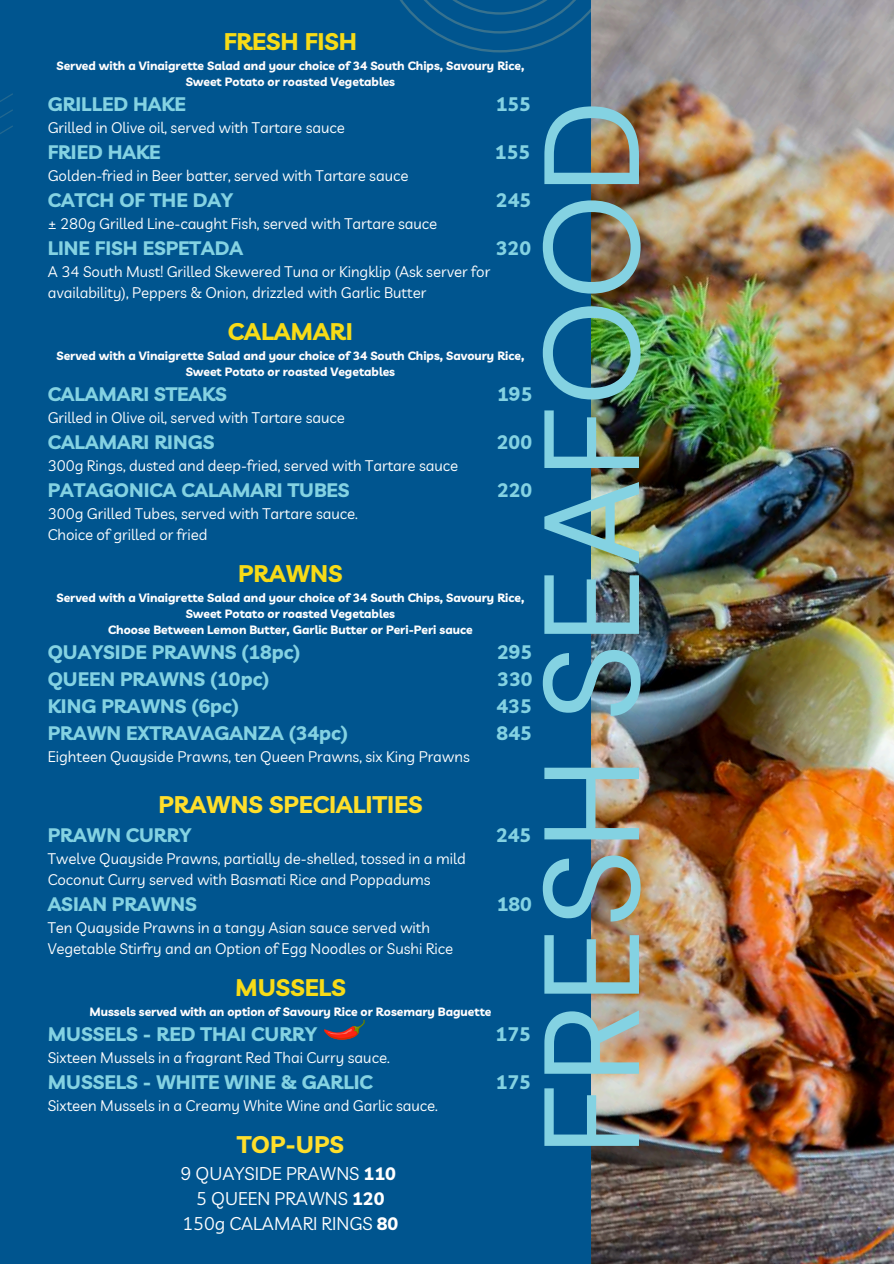
<style>
.page{position:relative;width:894px;height:1264px;background:#fff}
.page>*{position:absolute;margin:0;border:0;box-sizing:border-box;transform-origin:0 0}
.t1{font:135px "DM Sans";color:#84d2e2}
.t2{font:700 24px "Livvic";color:#f7db17}
.t3{font:700 24px "Livvic";color:#ffdf2b}
.t4{font:700 19.5px "Livvic";color:#84d2e2}
.t5{font:18px/25px "Livvic";color:#fff;text-align:center}
.t6{font:15px/21px "Livvic";color:#fff}
.t7{font:700 12px/16px "Livvic";color:#fffdfd;text-align:center}
.t8{font:700 12px/16px "Livvic";color:#fff;text-align:center}
.s1{color:#fffefe}
.s2{font-weight:700}
</style>
<div class="page">
<div style="left:0;top:0;width:893px;height:1263px;background:#00558f"></div>
<svg style="left:400px;top:0;width:191px;height:52px"></svg>
<svg style="left:0;top:93px;width:13px;height:41px"></svg>
<img style="left:591px;top:0;width:302px;height:1263px">
<svg style="left:324px;top:1019px;width:40px;height:20px"></svg>
<h2 class="t2" style="left:223px;top:26px;width:135px">FRESH FISH</h2>
<p class="t7" style="left:56px;top:57px;width:469px">Served with a Vinaigrette Salad and your choice of 34 South Chips, Savoury Rice,<br>Sweet Potato or roasted Vegetables</p>
<h3 class="t4" style="left:48px;top:91px;width:140px">GRILLED HAKE</h3>
<h3 class="t4" style="left:495px;top:91px;width:37px">155</h3>
<p class="t6" style="left:48px;top:117px;width:298px">Grilled in Olive oil, served with Tartare sauce</p>
<h3 class="t4" style="left:48px;top:139px;width:114px">FRIED HAKE</h3>
<h3 class="t4" style="left:495px;top:139px;width:37px">155</h3>
<p class="t6" style="left:48px;top:165px;width:362px">Golden-fried in Beer batter, served with Tartare sauce</p>
<h3 class="t4" style="left:48px;top:187px;width:187px">CATCH OF THE DAY</h3>
<h3 class="t4" style="left:496px;top:187px;width:37px">245</h3>
<p class="t6" style="left:48px;top:213px;width:391px">± 280g Grilled Line-caught Fish, served with Tartare sauce</p>
<h3 class="t4" style="left:48px;top:235px;width:197px">LINE FISH ESPETADA</h3>
<h3 class="t4" style="left:495px;top:235px;width:37px">320</h3>
<p class="t6" style="left:48px;top:261px;width:444px">A 34 South Must! Grilled Skewered Tuna or Kingklip (Ask server for availability), Peppers &amp; Onion, drizzled with Garlic Butter</p>
<h2 class="t2" style="left:228px;top:316px;width:126px">CALAMARI</h2>
<p class="t7" style="left:56px;top:347px;width:469px">Served with a Vinaigrette Salad and your choice of 34 South Chips, Savoury Rice,<br>Sweet Potato or roasted Vegetables</p>
<h3 class="t4" style="left:48px;top:381px;width:181px">CALAMARI STEAKS</h3>
<h3 class="t4" style="left:497px;top:381px;width:37px">195</h3>
<p class="t6" style="left:48px;top:407px;width:298px">Grilled in Olive oil, served with Tartare sauce</p>
<h3 class="t4" style="left:48px;top:429px;width:168px">CALAMARI RINGS</h3>
<h3 class="t4" style="left:496px;top:429px;width:37px">200</h3>
<p class="t6" style="left:48px;top:455px;width:412px">300g Rings, dusted and deep-fried, served with Tartare sauce</p>
<h3 class="t4" style="left:48px;top:477px;width:303px">PATAGONICA CALAMARI TUBES</h3>
<h3 class="t4" style="left:497px;top:477px;width:37px">220</h3>
<p class="t6" style="left:48px;top:503px;width:311px">300g Grilled Tubes, served with Tartare sauce.<br>Choice of grilled or fried</p>
<h2 class="t2" style="left:238px;top:558px;width:106px">PRAWNS</h2>
<p class="t8" style="left:56px;top:589px;width:469px">Served with a Vinaigrette Salad and your choice of 34 South Chips, Savoury Rice,<br>Sweet Potato or roasted Vegetables<br>Choose Between Lemon Butter, Garlic Butter or Peri-Peri sauce</p>
<h3 class="t4" style="left:48px;top:639px;width:254px">QUAYSIDE PRAWNS (18pc)</h3>
<h3 class="t4" style="left:497px;top:639px;width:37px">295</h3>
<h3 class="t4" style="left:48px;top:666px;width:223px">QUEEN PRAWNS (10pc)</h3>
<h3 class="t4" style="left:497px;top:666px;width:37px">330</h3>
<h3 class="t4" style="left:48px;top:693px;width:193px">KING PRAWNS (6pc)</h3>
<h3 class="t4" style="left:496px;top:693px;width:37px">435</h3>
<h3 class="t4" style="left:48px;top:720px;width:301px">PRAWN EXTRAVAGANZA (34pc)</h3>
<h3 class="t4" style="left:496px;top:720px;width:37px">845</h3>
<p class="t6" style="left:48px;top:746px;width:423px">Eighteen Quayside Prawns, ten Queen Prawns, six King Prawns</p>
<h2 class="t3" style="left:158px;top:789px;width:265px">PRAWNS SPECIALITIES</h2>
<h3 class="t4" style="left:48px;top:822px;width:145px">PRAWN CURRY</h3>
<h3 class="t4" style="left:496px;top:822px;width:37px">245</h3>
<p class="t6" style="left:48px;top:848px;width:419px">Twelve Quayside Prawns, partially de-shelled, tossed in a mild<br>Coconut Curry served with Basmati Rice and Poppadums</p>
<h3 class="t4" style="left:48px;top:891px;width:151px">ASIAN PRAWNS</h3>
<h3 class="t4" style="left:496px;top:891px;width:37px">180</h3>
<p class="t6" style="left:48px;top:917px;width:407px"><span class="s1">Ten</span> Quayside Prawns in a tangy Asian sauce served with<br>Vegetable Stirfry and an Option of Egg Noodles or Sushi Rice</p>
<h2 class="t2" style="left:235px;top:972px;width:112px">MUSSELS</h2>
<p class="t7" style="left:89px;top:1003px;width:403px">Mussels served with an option of Savoury Rice or Rosemary Baguette</p>
<h3 class="t4" style="left:48px;top:1021px;width:271px">MUSSELS - RED THAI CURRY</h3>
<h3 class="t4" style="left:495px;top:1021px;width:37px">175</h3>
<p class="t6" style="left:48px;top:1047px;width:343px">Sixteen Mussels in a fragrant Red Thai Curry sauce.</p>
<h3 class="t4" style="left:48px;top:1069px;width:326px">MUSSELS - WHITE WINE &amp; GARLIC</h3>
<h3 class="t4" style="left:495px;top:1069px;width:37px">175</h3>
<p class="t6" style="left:48px;top:1095px;width:391px">Sixteen Mussels in a Creamy White Wine and Garlic sauce.</p>
<h2 class="t3" style="left:237px;top:1129px;width:108px">TOP-UPS</h2>
<p class="t5" style="left:181px;top:1161px;width:219px">9 QUAYSIDE PRAWNS <span class="s2">110<br></span>5 QUEEN PRAWNS <span class="s2">120<br></span>150g CALAMARI RINGS <span class="s2">80</span></p>
<h1 class="t1" style="left:505px;top:1155px;width:1057px;rotate:-90deg">FRESH SEAFOOD</h1>
</div>
